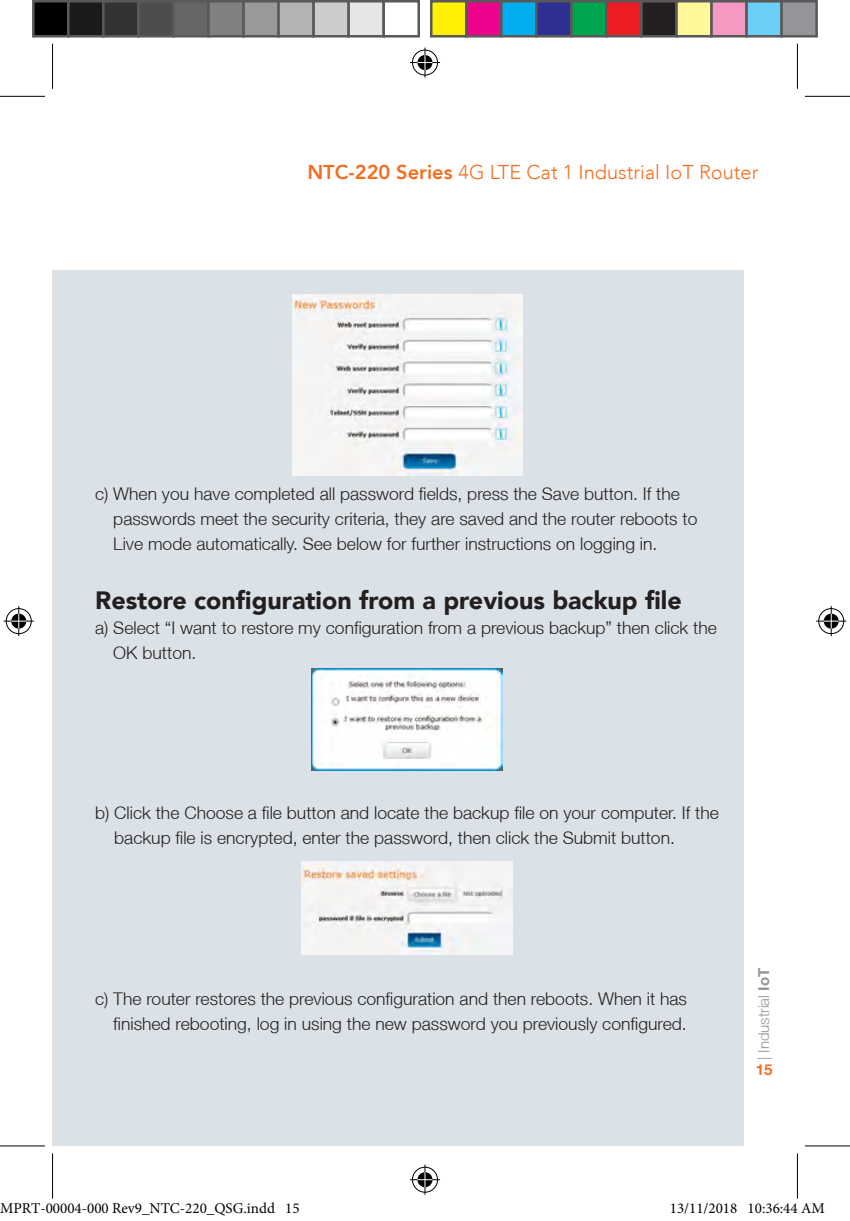
<style>
.page{position:relative;width:850px;height:1221px;background:#fff}
.page>*{position:absolute;margin:0;border:0;box-sizing:border-box;transform-origin:0 0}
.Heading_Level_2{font:900 25px "Avenir LT";color:#231f20}
.t1{font:300 20px "Avenir LT";color:#f36e21}
.Body_Copy{font:300 17.5px/25px "Helvetica Neue LT";color:#231f20}
.t2{font:15px "Minion Pro";color:#000}
.t3{font:300 15px "Helvetica Neue LT";color:#939598}
.t4{font:700 15px "Helvetica Neue LT";color:#f36e21}
.s1{font-weight:800}
.s2{font-weight:700}
</style>
<div class="page">
<div style="left:52px;top:270px;width:691px;height:875px;background:#dae2e7"></div>
<img style="left:292px;top:295px;width:230px;height:180px">
<img style="left:312px;top:668px;width:190px;height:101px">
<img style="left:301px;top:861px;width:211px;height:93px">
<hr style="left:0;top:96px;width:45px;height:1px;background:#000">
<hr style="left:804px;top:96px;width:45px;height:1px;background:#000">
<hr style="left:804px;top:1145px;width:45px;height:1px;background:#000">
<hr style="left:52px;top:44px;width:1px;height:45px;background:#000">
<hr style="left:52px;top:1153px;width:1px;height:45px;background:#000">
<hr style="left:796px;top:44px;width:1px;height:45px;background:#000">
<div style="left:410px;top:48px;width:29px;height:29px;border:3px solid #fff;border-radius:50%"></div>
<hr style="left:410px;top:61px;width:30px;height:3px;background:#fff">
<hr style="left:423px;top:48px;width:3px;height:30px;background:#fff">
<div style="left:415px;top:53px;width:19px;height:19px;border:3px solid #fff;border-radius:50%"></div>
<div style="left:412px;top:50px;width:25px;height:25px;border:1px solid #000;border-radius:50%"></div>
<hr style="left:410px;top:62px;width:30px;height:1px;background:#000">
<hr style="left:424px;top:48px;width:1px;height:30px;background:#000">
<svg style="left:417px;top:55px;width:15px;height:15px"></svg>
<div style="left:410px;top:1165px;width:29px;height:28px;border:3px solid #fff;border-radius:50%"></div>
<hr style="left:410px;top:1177px;width:30px;height:3px;background:#fff">
<hr style="left:423px;top:1164px;width:3px;height:30px;background:#fff">
<div style="left:415px;top:1170px;width:19px;height:18px;border:3px solid #fff;border-radius:50%"></div>
<div style="left:412px;top:1166px;width:25px;height:26px;border:1px solid #000;border-radius:50%"></div>
<hr style="left:410px;top:1178px;width:30px;height:1px;background:#000">
<hr style="left:424px;top:1164px;width:1px;height:30px;background:#000">
<svg style="left:417px;top:1171px;width:15px;height:15px"></svg>
<div style="left:5px;top:607px;width:28px;height:28px;border:3px solid #fff;border-radius:50%"></div>
<hr style="left:4px;top:619px;width:30px;height:3px;background:#fff">
<hr style="left:17px;top:606px;width:3px;height:30px;background:#fff">
<div style="left:10px;top:612px;width:18px;height:18px;border:3px solid #fff;border-radius:50%"></div>
<div style="left:6px;top:608px;width:26px;height:25px;border:1px solid #000;border-radius:50%"></div>
<hr style="left:4px;top:620px;width:30px;height:1px;background:#000">
<hr style="left:18px;top:606px;width:1px;height:30px;background:#000">
<svg style="left:11px;top:613px;width:15px;height:15px"></svg>
<div style="left:816px;top:607px;width:28px;height:28px;border:3px solid #fff;border-radius:50%"></div>
<hr style="left:815px;top:619px;width:30px;height:3px;background:#fff">
<hr style="left:829px;top:606px;width:3px;height:30px;background:#fff">
<div style="left:821px;top:612px;width:18px;height:18px;border:3px solid #fff;border-radius:50%"></div>
<div style="left:818px;top:608px;width:25px;height:25px;border:1px solid #000;border-radius:50%"></div>
<hr style="left:815px;top:620px;width:30px;height:1px;background:#000">
<hr style="left:830px;top:606px;width:1px;height:30px;background:#000">
<svg style="left:823px;top:613px;width:15px;height:15px"></svg>
<div style="left:33px;top:1px;width:35px;height:35px;background:#000"></div>
<div style="left:32px;top:0;width:38px;height:38px;border:2px solid #595959"></div>
<div style="left:68px;top:1px;width:35px;height:35px;background:#1a1a1a"></div>
<div style="left:67px;top:0;width:38px;height:38px;border:2px solid #595959"></div>
<div style="left:103px;top:1px;width:35px;height:35px;background:#333"></div>
<div style="left:102px;top:0;width:38px;height:38px;border:2px solid #595959"></div>
<div style="left:138px;top:1px;width:35px;height:35px;background:#4d4d4d"></div>
<div style="left:137px;top:0;width:38px;height:38px;border:2px solid #595959"></div>
<div style="left:173px;top:1px;width:35px;height:35px;background:#666"></div>
<div style="left:172px;top:0;width:38px;height:38px;border:2px solid #595959"></div>
<div style="left:208px;top:1px;width:35px;height:35px;background:#808080"></div>
<div style="left:207px;top:0;width:38px;height:38px;border:2px solid #595959"></div>
<div style="left:243px;top:1px;width:35px;height:35px;background:#999"></div>
<div style="left:242px;top:0;width:38px;height:38px;border:2px solid #595959"></div>
<div style="left:278px;top:1px;width:35px;height:35px;background:#b3b3b3"></div>
<div style="left:277px;top:0;width:38px;height:38px;border:2px solid #595959"></div>
<div style="left:313px;top:1px;width:35px;height:35px;background:#ccc"></div>
<div style="left:312px;top:0;width:38px;height:38px;border:2px solid #595959"></div>
<div style="left:348px;top:1px;width:35px;height:35px;background:#e6e6e6"></div>
<div style="left:347px;top:0;width:38px;height:38px;border:2px solid #595959"></div>
<div style="left:382px;top:0;width:38px;height:38px;border:2px solid #595959"></div>
<div style="left:431px;top:1px;width:35px;height:35px;background:#fff101"></div>
<div style="left:430px;top:0;width:37px;height:38px;border:2px solid #595959"></div>
<div style="left:466px;top:1px;width:35px;height:35px;background:#ed028c"></div>
<div style="left:465px;top:0;width:37px;height:38px;border:2px solid #595959"></div>
<div style="left:501px;top:1px;width:35px;height:35px;background:#00aeef"></div>
<div style="left:500px;top:0;width:37px;height:38px;border:2px solid #595959"></div>
<div style="left:536px;top:1px;width:35px;height:35px;background:#2e3092"></div>
<div style="left:535px;top:0;width:37px;height:38px;border:2px solid #595959"></div>
<div style="left:571px;top:1px;width:35px;height:35px;background:#00a54f"></div>
<div style="left:570px;top:0;width:37px;height:38px;border:2px solid #595959"></div>
<div style="left:606px;top:1px;width:35px;height:35px;background:#ee1d23"></div>
<div style="left:605px;top:0;width:37px;height:38px;border:2px solid #595959"></div>
<div style="left:641px;top:1px;width:35px;height:35px;background:#231f20"></div>
<div style="left:640px;top:0;width:37px;height:38px;border:2px solid #595959"></div>
<div style="left:676px;top:1px;width:35px;height:35px;background:#fff79a"></div>
<div style="left:675px;top:0;width:37px;height:38px;border:2px solid #595959"></div>
<div style="left:711px;top:1px;width:35px;height:35px;background:#f499c2"></div>
<div style="left:710px;top:0;width:37px;height:38px;border:2px solid #595959"></div>
<div style="left:746px;top:1px;width:35px;height:35px;background:#6bcff6"></div>
<div style="left:745px;top:0;width:37px;height:38px;border:2px solid #595959"></div>
<div style="left:781px;top:1px;width:35px;height:35px;background:#939598"></div>
<div style="left:780px;top:0;width:37px;height:38px;border:2px solid #595959"></div>
<svg style="left:0;top:1145px;width:45px;height:2px"></svg>
<div style="left:46px;top:1203px;width:7px;height:10px;border:1px solid #fff;border-radius:50%"></div>
<div style="left:47px;top:1203px;width:5px;height:10px;border:1px solid #fff;border-radius:50%"></div>
<div style="left:53px;top:1203px;width:7px;height:10px;border:1px solid #fff;border-radius:50%"></div>
<div style="left:54px;top:1203px;width:5px;height:10px;border:1px solid #fff;border-radius:50%"></div>
<div style="left:60px;top:1203px;width:7px;height:10px;border:1px solid #fff;border-radius:50%"></div>
<div style="left:61px;top:1203px;width:5px;height:10px;border:1px solid #fff;border-radius:50%"></div>
<div style="left:67px;top:1203px;width:7px;height:10px;border:1px solid #fff;border-radius:50%"></div>
<div style="left:69px;top:1203px;width:4px;height:10px;border:1px solid #fff;border-radius:50%"></div>
<div style="left:87px;top:1203px;width:7px;height:10px;border:1px solid #fff;border-radius:50%"></div>
<div style="left:88px;top:1203px;width:5px;height:10px;border:1px solid #fff;border-radius:50%"></div>
<div style="left:94px;top:1203px;width:7px;height:10px;border:1px solid #fff;border-radius:50%"></div>
<div style="left:96px;top:1203px;width:4px;height:10px;border:1px solid #fff;border-radius:50%"></div>
<div style="left:101px;top:1203px;width:8px;height:10px;border:1px solid #fff;border-radius:50%"></div>
<div style="left:103px;top:1203px;width:4px;height:10px;border:1px solid #fff;border-radius:50%"></div>
<div style="left:200px;top:1203px;width:7px;height:10px;border:1px solid #fff;border-radius:50%"></div>
<div style="left:201px;top:1203px;width:4px;height:10px;border:1px solid #fff;border-radius:50%"></div>
<div style="left:715px;top:1203px;width:7px;height:10px;border:1px solid #fff;border-radius:50%"></div>
<div style="left:716px;top:1203px;width:5px;height:10px;border:1px solid #fff;border-radius:50%"></div>
<div style="left:754px;top:1203px;width:7px;height:10px;border:1px solid #fff;border-radius:50%"></div>
<div style="left:755px;top:1203px;width:5px;height:10px;border:1px solid #fff;border-radius:50%"></div>
<svg style="left:796px;top:1145px;width:29px;height:54px"></svg>
<p class="t1" style="left:307px;top:160px;width:452px"><span class="s1">NTC-220 Series</span> 4G LTE Cat 1 Industrial IoT Router</p>
<p class="Body_Copy" style="left:113px;top:481px;width:585px;text-indent:-18px">c) When you have completed all password fields, press the Save button. If the passwords meet the security criteria, they are saved and the router reboots to<br>Live mode automatically. See below for further instructions on logging in.</p>
<p class="Heading_Level_2" style="left:95px;top:584px;width:588px">Restore configuration from a previous backup file</p>
<p class="Body_Copy" style="left:113px;top:614px;width:604px;text-indent:-18px">a) Select “I want to restore my configuration from a previous backup” then click the<br>OK button.</p>
<p class="Body_Copy" style="left:114px;top:799px;width:605px;text-indent:-19px">b) Click the Choose a file button and locate the backup file on your computer. If the backup file is encrypted, enter the password, then click the Submit button.</p>
<p class="Body_Copy" style="left:95px;top:985px;width:593px;text-align:right">c) The router restores the previous configuration and then reboots. When it has finished rebooting, log in using the new password you previously configured.</p>
<p class="t3" style="left:754px;top:1059px;width:94px;rotate:-90deg">| Industrial <span class="s2">IoT</span></p>
<p class="t4" style="left:755px;top:1060px;width:18px">15</p>
<p class="t2" style="left:0;top:1198px;width:301px">MPRT-00004-000 Rev9_NTC-220_QSG.indd 15</p>
<p class="t2" style="left:669px;top:1198px;width:156px">13/11/2018 10:36:44 AM</p>
</div>
